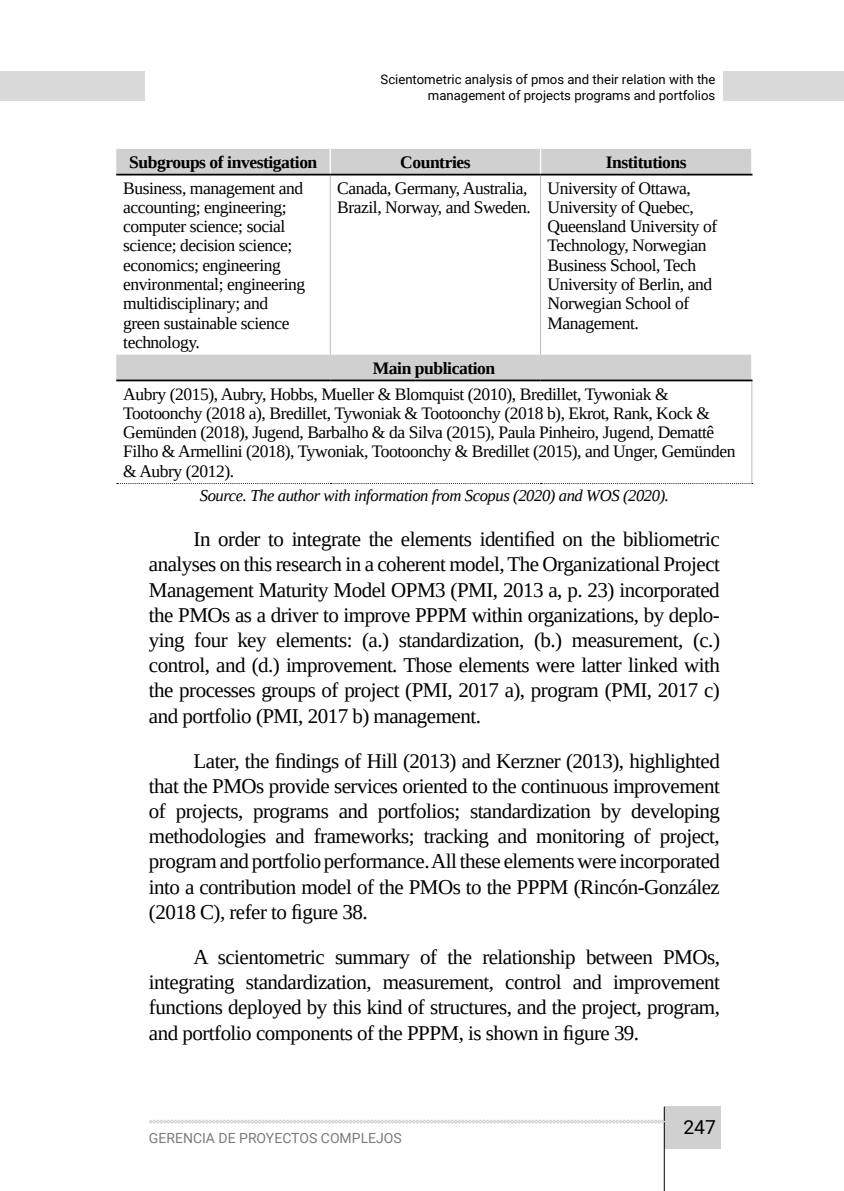
<style>
.page{position:relative;width:844px;height:1191px;background:#fff}
.page>*{position:absolute;margin:0;border:0;box-sizing:border-box;transform-origin:0 0}
.t1{font:21px/25.2px "Liberation Serif";letter-spacing:-.025em;color:#000;text-align:justify}
.t2{font:19.25px "Roboto";color:#000}
.t3{font:17.5px/19.2px "Liberation Serif";letter-spacing:-.025em;color:#000}
.t4{font:700 17.5px "Liberation Serif";letter-spacing:-.025em;color:#000}
.t5{font:italic 16.62px "Liberation Serif";letter-spacing:-.025em;color:#000}
.t6{font:14px "Roboto";color:#7c7b7b}
.t7{font:13.12px/15.8px "Roboto";color:#000;text-align:right}
</style>
<div class="page">
<div style="left:664px;top:1106px;width:56px;height:43px;background:#d0d0d0"></div>
<hr style="left:663px;top:1106px;width:1px;height:85px;background:#000">
<svg style="left:149px;top:1119px;width:515px;height:4px"></svg>
<div style="left:0;top:71px;width:145px;height:29px;background:#dadada"></div>
<div style="left:723px;top:71px;width:120px;height:29px;background:#dadada"></div>
<svg style="left:116px;top:149px;width:635px;height:230px"></svg>
<hr style="left:329px;top:149px;width:2px;height:25px;background:#fff">
<hr style="left:539px;top:149px;width:2px;height:25px;background:#fff">
<hr style="left:330px;top:175px;width:1px;height:180px;background:#bcbcbc">
<hr style="left:540px;top:175px;width:1px;height:180px;background:#bcbcbc">
<hr style="left:751px;top:381px;width:1px;height:102px;background:#bcbcbc">
<svg style="left:117px;top:483px;width:635px;height:1px"></svg>
<hr style="left:116px;top:174px;width:214px;height:1px;background:#000">
<hr style="left:330px;top:174px;width:210px;height:1px;background:#000">
<hr style="left:540px;top:174px;width:212px;height:1px;background:#000">
<hr style="left:116px;top:379px;width:214px;height:2px;background:#000">
<hr style="left:330px;top:379px;width:210px;height:2px;background:#000">
<hr style="left:540px;top:379px;width:212px;height:2px;background:#000">
<p class="t7" style="left:380px;top:71px;width:336px">Scientometric analysis of pmos and their relation with the management of projects programs and portfolios</p>
<p class="t4" style="left:129px;top:150px;width:190px">Subgroups of investigation</p>
<p class="t4" style="left:400px;top:150px;width:72px">Countries</p>
<p class="t4" style="left:605px;top:150px;width:82px">Institutions</p>
<p class="t3" style="left:123px;top:178px;width:184px">Business, management and accounting; engineering; computer science; social science; decision science; economics; engineering environmental; engineering multidisciplinary; and green sustainable science technology.</p>
<p class="t3" style="left:337px;top:178px;width:195px">Canada, Germany, Australia,<br>Brazil, Norway, and Sweden.</p>
<p class="t3" style="left:547px;top:178px;width:171px">University of Ottawa,<br>University of Quebec,<br>Queensland University of<br>Technology, Norwegian<br>Business School, Tech<br>University of Berlin, and<br>Norwegian School of<br>Management.</p>
<p class="t4" style="left:373px;top:356px;width:124px">Main publication</p>
<p class="t3" style="left:123px;top:384px;width:613px">Aubry (2015), Aubry, Hobbs, Mueller &amp; Blomquist (2010), Bredillet, Tywoniak &amp; Tootoonchy (2018 a), Bredillet, Tywoniak &amp; Tootoonchy (2018 b), Ekrot, Rank, Kock &amp; Gemünden (2018), Jugend, Barbalho &amp; da Silva (2015), Paula Pinheiro, Jugend, Demattê Filho &amp; Armellini (2018), Tywoniak, Tootoonchy &amp; Bredillet (2015), and Unger, Gemünden &amp; Aubry (2012).</p>
<p class="t5" style="left:200px;top:485px;width:470px">Source. The author with information from Scopus (2020) and WOS (2020).</p>
<p class="t1" style="left:149px;top:526px;width:572px;text-indent:45px">In order to integrate the elements identified on the bibliometric analyses on this research in a coherent model, The Organizational Project Management Maturity Model OPM3 (PMI, 2013 a, p. 23) incorporated the PMOs as a driver to improve PPPM within organizations, by deplo&shy;ying four key elements: (a.) standardization, (b.) measurement, (c.) control, and (d.) improvement. Those elements were latter linked with the processes groups of project (PMI, 2017 a), program (PMI, 2017 c) and portfolio (PMI, 2017 b) management.</p>
<p class="t1" style="left:149px;top:748px;width:572px;text-indent:45px">Later, the findings of Hill (2013) and Kerzner (2013), highlighted that the PMOs provide services oriented to the continuous improvement of projects, programs and portfolios; standardization by developing methodologies and frameworks; tracking and monitoring of project, program and portfolio performance. All these elements were incorporated into a contribution model of the PMOs to the PPPM (Rincón-González (2018 C), refer to figure 38.</p>
<p class="t1" style="left:149px;top:944px;width:572px;text-indent:45px">A scientometric summary of the relationship between PMOs, integrating standardization, measurement, control and improvement functions deployed by this kind of structures, and the project, program, and portfolio components of the PPPM, is shown in figure 39.</p>
<p class="t6" style="left:149px;top:1127px;width:254px">GERENCIA DE PROYECTOS COMPLEJOS</p>
<p class="t2" style="left:683px;top:1114px;width:34px">247</p>
</div>
